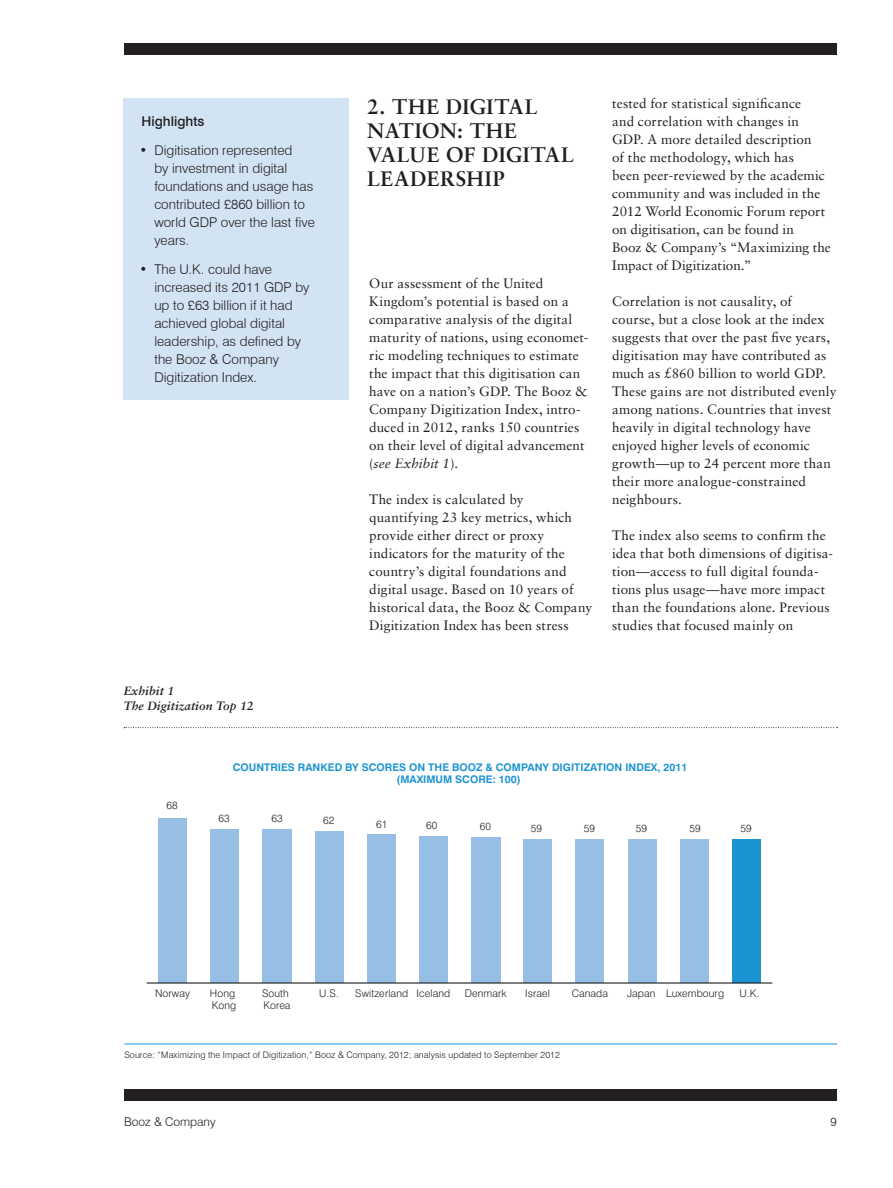
<style>
.page{position:relative;width:893px;height:1188px;background:#fff}
.page>*{position:absolute;margin:0;border:0;box-sizing:border-box;transform-origin:0 0}
.Chapter_Head{font:700 21px/24px "Sabon LT";letter-spacing:.025em;color:#231f20}
.Body_Text{font:13.5px/18px "Sabon LT";letter-spacing:.01em;color:#231f20}
.t1{font:300 13.5px/18px "Swiss 721 BT";color:#231f20}
.Sidebar_Heading{font:500 13.5px "Swiss 721 BT";color:#231f20}
.Exhibit_Title{font:italic 700 12px/15px "Sabon LT";letter-spacing:.01em;color:#231f20}
.t2{font:300 12px "Swiss 721 BT";color:#231f20}
.t3{font:300 10.5px/12px "Swiss 721 BT";letter-spacing:.01em;color:#231f20}
.t4{font:700 10.5px/12px "Swiss 721 BT";color:#1c94d2;text-align:center}
.Exhibit_Notes{font:300 9px "Swiss 721 BT";letter-spacing:.01em;color:#231f20}
.s1{font-style:italic}
</style>
<div class="page">
<div style="left:124px;top:43px;width:713px;height:12px;background:#231f20"></div>
<div style="left:124px;top:1089px;width:713px;height:12px;background:#231f20"></div>
<div style="left:123px;top:98px;width:226px;height:302px;background:#d2e3f4"></div>
<hr style="left:124px;top:1044px;width:713px;height:1px;background:#1c94d2">
<svg style="left:124px;top:727px;width:714px;height:1px"></svg>
<div style="left:158px;top:818px;width:29px;height:165px;background:#97bfe6"></div>
<div style="left:210px;top:829px;width:29px;height:154px;background:#97bfe6"></div>
<div style="left:367px;top:835px;width:29px;height:148px;background:#97bfe6"></div>
<div style="left:419px;top:836px;width:29px;height:147px;background:#97bfe6"></div>
<div style="left:471px;top:837px;width:29px;height:146px;background:#97bfe6"></div>
<div style="left:523px;top:839px;width:29px;height:144px;background:#97bfe6"></div>
<div style="left:262px;top:830px;width:29px;height:153px;background:#97bfe6"></div>
<div style="left:315px;top:832px;width:28px;height:151px;background:#97bfe6"></div>
<div style="left:575px;top:839px;width:29px;height:144px;background:#97bfe6"></div>
<div style="left:628px;top:839px;width:28px;height:144px;background:#97bfe6"></div>
<div style="left:680px;top:840px;width:29px;height:143px;background:#97bfe6"></div>
<div style="left:732px;top:840px;width:29px;height:143px;background:#1c94d2"></div>
<hr style="left:147px;top:983px;width:625px;height:1px;background:#050504">
<p class="Sidebar_Heading" style="left:142px;top:113px;width:64px">Highlights</p>
<p class="t1" style="left:154px;top:141px;width:162px;text-indent:-15px">• Digitisation represented<br>by investment in digital foundations and usage has contributed £860 billion to world GDP over the last five years.</p>
<p class="t1" style="left:154px;top:260px;width:157px;text-indent:-15px">• The U.K. could have increased its 2011 GDP by up to £63 billion if it had achieved global digital leadership, as defined by the Booz &amp; Company<br>Digitization Index.</p>
<p class="Exhibit_Title" style="left:124px;top:683px;width:131px">Exhibit 1<br>The Digitization Top 12</p>
<p class="Chapter_Head" style="left:367px;top:94px;width:208px">2. THE DIGITAL<br>NATION: THE<br>VALUE OF DIGITAL<br>LEADERSHIP</p>
<p class="Body_Text" style="left:369px;top:274px;width:221px">Our assessment of the United Kingdom’s potential is based on a comparative analysis of the digital maturity of nations, using economet&shy;ric modeling techniques to estimate the impact that this digitisation can have on a nation’s GDP. The Booz &amp; Company Digitization Index, intro&shy;duced in 2012, ranks 150 countries on their level of digital advancement (<span class="s1">see Exhibit 1</span>).</p>
<p class="Body_Text" style="left:369px;top:490px;width:224px">The index is calculated by quantifying 23 key metrics, which provide either direct or proxy indicators for the maturity of the country’s digital foundations and digital usage. Based on 10 years of historical data, the Booz &amp; Company Digitization Index has been stress</p>
<p class="t3" style="left:345px;top:552px;width:47px">Marketing</p>
<p class="t3" style="left:365px;top:620px;width:27px">Legal</p>
<p class="Body_Text" style="left:612px;top:94px;width:220px">tested for statistical significance<br>and correlation with changes in<br>GDP. A more detailed description<br>of the methodology, which has<br>been peer-reviewed by the academic community and was included in the<br>2012 World Economic Forum report on digitisation, can be found in<br>Booz &amp; Company’s “Maximizing the<br>Impact of Digitization.”</p>
<p class="Body_Text" style="left:612px;top:292px;width:226px">Correlation is not causality, of course, but a close look at the index suggests that over the past five years, digitisation may have contributed as much as £860 billion to world GDP.<br>These gains are not distributed evenly among nations. Countries that invest heavily in digital technology have enjoyed higher levels of economic growth—up to 24 percent more than their more analogue-constrained neighbours.</p>
<p class="Body_Text" style="left:612px;top:526px;width:222px">The index also seems to confirm the idea that both dimensions of digitisa&shy;tion—access to full digital founda&shy;tions plus usage—have more impact than the foundations alone. Previous studies that focused mainly on</p>
<p class="t3" style="left:740px;top:483px;width:21px">54%</p>
<p class="t3" style="left:667px;top:550px;width:21px">42%</p>
<p class="t3" style="left:644px;top:584px;width:21px">38%</p>
<p class="t3" style="left:614px;top:618px;width:21px">33%</p>
<p class="t3" style="left:167px;top:799px;width:13px">68</p>
<p class="t4" style="left:233px;top:761px;width:456px">COUNTRIES RANKED BY SCORES ON THE BOOZ &amp; COMPANY DIGITIZATION INDEX, 2011 (MAXIMUM SCORE: 100)</p>
<p class="t3" style="left:218px;top:812px;width:13px">63</p>
<p class="t3" style="left:271px;top:812px;width:13px">63</p>
<p class="t3" style="left:323px;top:814px;width:13px">62</p>
<p class="t3" style="left:376px;top:818px;width:13px">61</p>
<p class="t3" style="left:426px;top:819px;width:13px">60</p>
<p class="t3" style="left:480px;top:820px;width:13px">60</p>
<p class="t3" style="left:531px;top:823px;width:13px">59</p>
<p class="t3" style="left:584px;top:823px;width:13px">59</p>
<p class="t3" style="left:636px;top:823px;width:13px">59</p>
<p class="t3" style="left:689px;top:823px;width:13px">59</p>
<p class="t3" style="left:740px;top:823px;width:13px">59</p>
<p class="t3" style="left:155px;top:987px;width:36px">Norway</p>
<p class="t3" style="left:210px;top:987px;width:28px">Hong<br>Kong</p>
<p class="t3" style="left:262px;top:987px;width:30px">South<br>Korea</p>
<p class="t3" style="left:319px;top:987px;width:21px">U.S.</p>
<p class="t3" style="left:355px;top:987px;width:97px">Switzerland Iceland</p>
<p class="t3" style="left:465px;top:987px;width:43px">Denmark</p>
<p class="t3" style="left:627px;top:987px;width:99px">Japan Luxembourg</p>
<p class="t3" style="left:525px;top:987px;width:26px">Israel</p>
<p class="t3" style="left:572px;top:987px;width:38px">Canada</p>
<p class="t3" style="left:739px;top:987px;width:21px">U.K.</p>
<p class="Exhibit_Notes" style="left:124px;top:1050px;width:437px">Source: “Maximizing the Impact of Digitization,” Booz &amp; Company, 2012; analysis updated to September 2012</p>
<p class="t2" style="left:124px;top:1115px;width:93px">Booz &amp; Company</p>
<p class="t2" style="left:831px;top:1115px;width:8px">9</p>
</div>
